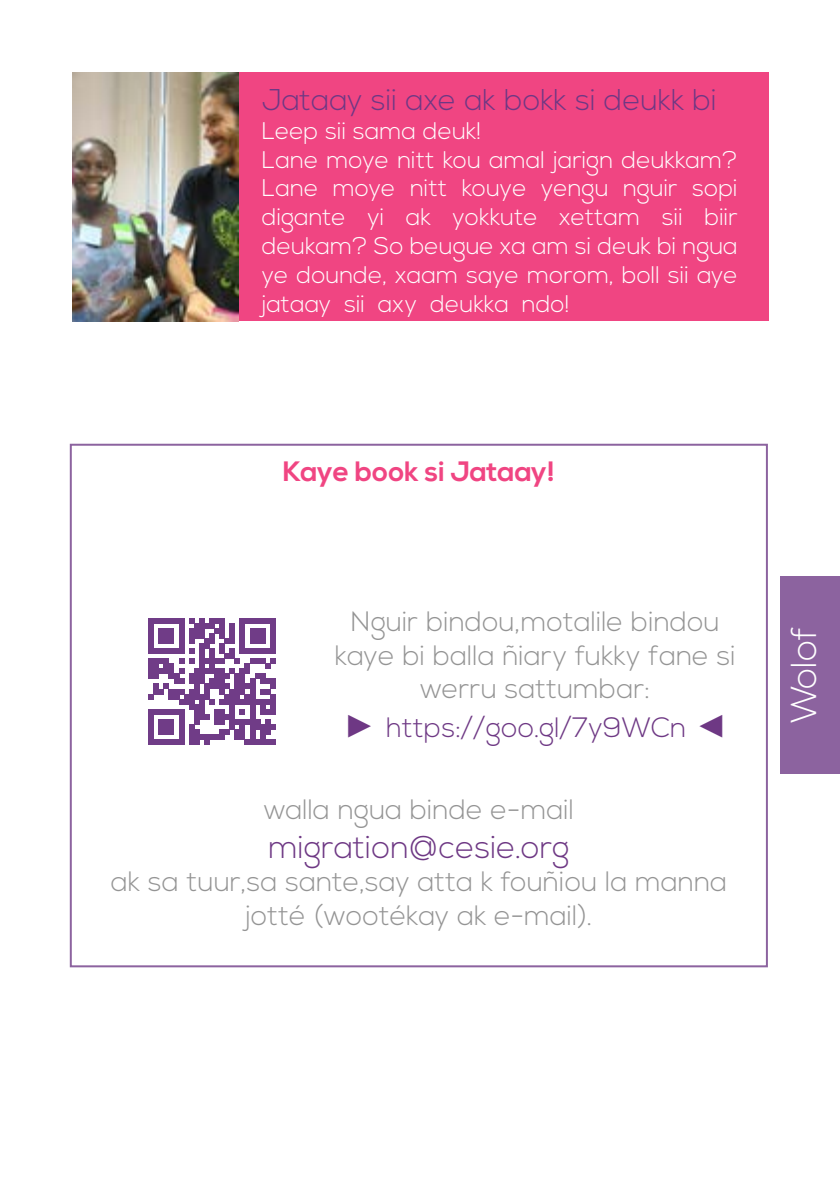
<style>
.page{position:relative;width:840px;height:1191px;background:#fff}
.page>*{position:absolute;margin:0;border:0;box-sizing:border-box;transform-origin:0 0}
.t1{font:300 36px "Nexa";color:#fff}
.t2{font:300 32px "Nexa";color:#6e3884}
.t3{font:300 30px "Nexa";color:#6e3884}
.t4{font:300 28px/33.6px "Nexa";color:#949494;text-align:center}
.t5{font:300 28px "Nexa";color:#6e3884}
.t6{font:700 28px "Nexa";color:#f04582}
.t7{font:300 24px/28.8px "Nexa";color:#fff}
.s1{font-family:"Arial";font-weight:900;font-size:32px}
</style>
<div class="page">
<div style="left:779px;top:0;width:60px;height:1191px;background:#8c639f"></div>
<div style="left:72px;top:72px;width:695px;height:249px;background:#f04582"></div>
<div style="left:775px;top:0;width:64px;height:575px;background:#fff"></div>
<div style="left:775px;top:774px;width:64px;height:417px;background:#fff"></div>
<img style="left:72px;top:72px;width:166px;height:249px">
<svg style="left:149px;top:618px;width:126px;height:126px"></svg>
<p class="t3" style="left:262px;top:82px;width:456px">Jataay sii axe ak bokk si deukk bi</p>
<p class="t7" style="left:262px;top:117px;width:477px">Leep sii sama deuk!<br>Lane moye nitt kou amal jarign deukkam?<br>Lane moye nitt kouye yengu nguir sopi digante yi ak yokkute xettam sii biir deukam? So beugue xa am si deuk bi ngua ye dounde, xaam saye morom, boll sii aye jataay sii axy deukka ndo!</p>
<p class="t6" style="left:282px;top:455px;width:274px">Kaye book si Jataay!</p>
<p class="t4" style="left:335px;top:606px;width:402px">Nguir bindou,motalile bindou kaye bi balla ñiary fukky fane si werru sattumbar:</p>
<p class="t5" style="left:343px;top:711px;width:384px"><span class="s1">►</span> https://goo.gl/7y9WCn <span class="s1">◄</span></p>
<p class="t4" style="left:264px;top:794px;width:311px">walla ngua binde e-mail</p>
<h2 class="t2" style="left:268px;top:828px;width:302px">migration@cesie.org</h2>
<p class="t4" style="left:111px;top:866px;width:617px">ak sa tuur,sa sante,say atta k fouñiou la manna jotté (wootékay ak e-mail).</p>
<h1 class="t1" style="left:782px;top:723px;width:99px;rotate:-90deg">Wolof</h1>
</div>
